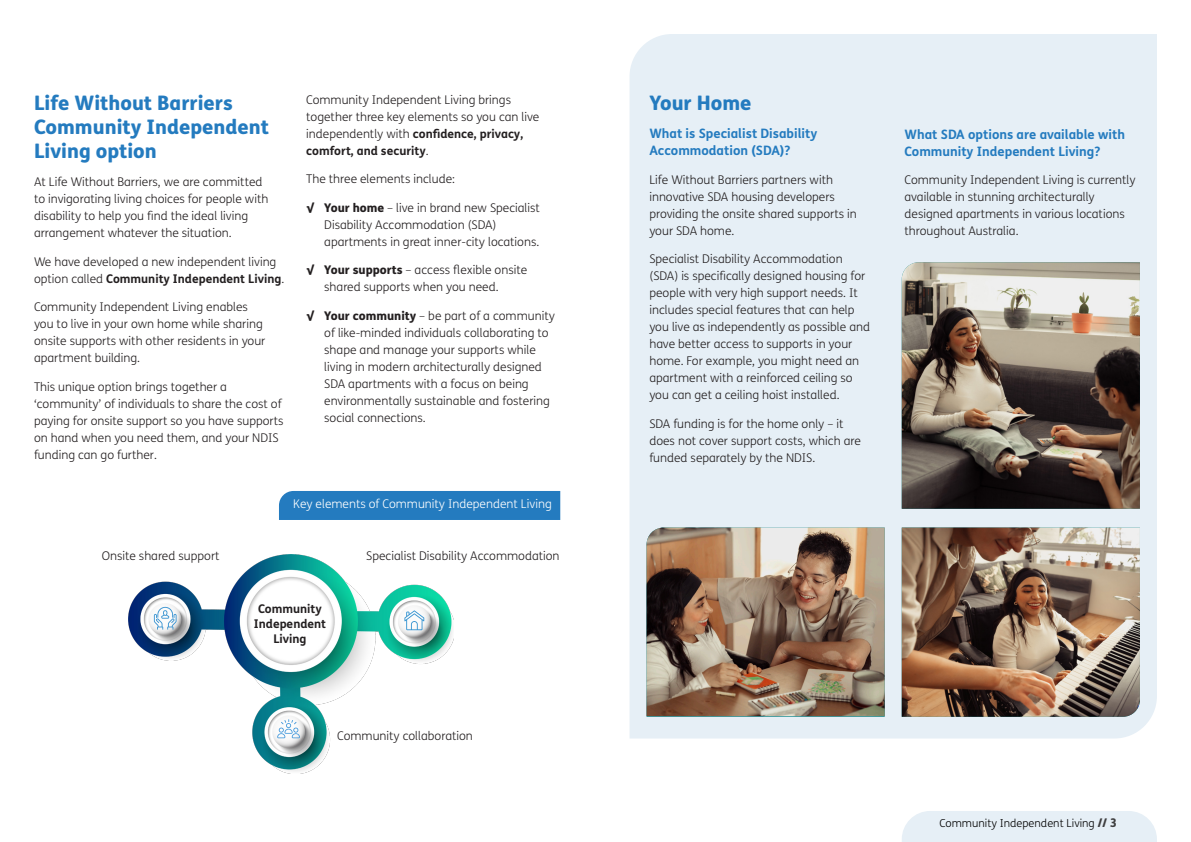
<style>
.page{position:relative;width:1191px;height:842px;background:#fff}
.page>*{position:absolute;margin:0;border:0;box-sizing:border-box;transform-origin:0 0}
.t1{font:800 20px/24px "FS Me";color:#247bbf}
.Bold{font:700 13px/17px "FS Me";color:#247bbf}
.t2{font:300 12px/17px "FS Me";color:#231f20}
.blue{font:300 12px "FS Me";color:#fff}
.t3{font:700 12px/15px "FS Me";color:#231f20;text-align:center}
.t4{font:300 11px "FS Me";color:#000}
.s1{font-weight:700}
.s2{font-weight:800}
.s3{font-weight:800;font-size:12px;color:#3e3e3f}
</style>
<div class="page">
<div style="left:902px;top:811px;width:255px;height:31px;background:#e6eff6"></div>
<div style="left:629px;top:34px;width:528px;height:704px;background:#e6eff6"></div>
<img style="left:128px;top:555px;width:325px;height:219px">
<svg style="left:404px;top:610px;width:20px;height:20px"></svg>
<svg style="left:154px;top:607px;width:23px;height:22px"></svg>
<svg style="left:277px;top:719px;width:23px;height:19px"></svg>
<img style="left:646px;top:527px;width:238px;height:189px">
<img style="left:901px;top:527px;width:239px;height:190px">
<div style="left:279px;top:491px;width:281px;height:29px;background:#247bbf"></div>
<img style="left:901px;top:262px;width:239px;height:247px">
<h1 class="t1" style="left:34px;top:90px;width:236px">Life Without Barriers<br>Community Independent<br>Living option</h1>
<p class="t2" style="left:34px;top:173px;width:236px">At Life Without Barriers, we are committed to invigorating living choices for people with disability to help you find the ideal living arrangement whatever the situation.</p>
<p class="t2" style="left:34px;top:253px;width:252px">We have developed a new independent living option called <span class="s1">Community Independent Living</span>.</p>
<p class="t2" style="left:34px;top:298px;width:233px">Community Independent Living enables you to live in your own home while sharing onsite supports with other residents in your apartment building.</p>
<p class="t2" style="left:34px;top:377px;width:251px">This unique option brings together a ‘community’ of individuals to share the cost of paying for onsite support so you have supports on hand when you need them, and your NDIS funding can go further.</p>
<p class="t2" style="left:306px;top:91px;width:234px">Community Independent Living brings together three key elements so you can live independently with <span class="s1">confidence, privacy, comfort, and security</span>.</p>
<p class="t2" style="left:306px;top:170px;width:150px">The three elements include:</p>
<p class="t2" style="left:324px;top:199px;width:217px;text-indent:-18px"><span class="s2">√ Your home</span> – live in brand new Specialist<br>Disability Accommodation (SDA) apartments in great inner-city locations.</p>
<p class="t2" style="left:324px;top:261px;width:204px;text-indent:-18px"><span class="s2">√ Your supports</span> – access flexible onsite shared supports when you need.</p>
<p class="t2" style="left:324px;top:306px;width:232px;text-indent:-18px"><span class="s2">√ Your community</span> – be part of a community of like-minded individuals collaborating to shape and manage your supports while living in modern architecturally designed SDA apartments with a focus on being environmentally sustainable and fostering social connections.</p>
<p class="blue" style="left:293px;top:496px;width:260px">Key elements of Community Independent Living</p>
<p class="t2" style="left:102px;top:547px;width:119px">Onsite shared support</p>
<p class="t2" style="left:366px;top:547px;width:195px">Specialist Disability Accommodation</p>
<p class="t3" style="left:254px;top:600px;width:74px">Community<br>Independent<br>Living</p>
<p class="t2" style="left:337px;top:727px;width:137px">Community collaboration</p>
<h1 class="t1" style="left:649px;top:90px;width:104px">Your Home</h1>
<p class="Bold" style="left:649px;top:125px;width:169px">What is Specialist Disability<br>Accommodation (SDA)?</p>
<p class="t2" style="left:649px;top:171px;width:209px">Life Without Barriers partners with innovative SDA housing developers providing the onsite shared supports in your SDA home.</p>
<p class="t2" style="left:649px;top:250px;width:222px">Specialist Disability Accommodation (SDA) is specifically designed housing for people with very high support needs. It includes special features that can help you live as independently as possible and have better access to supports in your home. For example, you might need an apartment with a reinforced ceiling so you can get a ceiling hoist installed.</p>
<p class="t2" style="left:649px;top:414px;width:213px">SDA funding is for the home only – it does not cover support costs, which are funded separately by the NDIS.</p>
<p class="Bold" style="left:904px;top:125px;width:222px">What SDA options are available with<br>Community Independent Living?</p>
<p class="t2" style="left:904px;top:171px;width:232px">Community Independent Living is currently available in stunning architecturally designed apartments in various locations throughout Australia.</p>
<p class="t4" style="left:939px;top:816px;width:179px">Community Independent Living <span class="s3">// 3</span></p>
</div>
